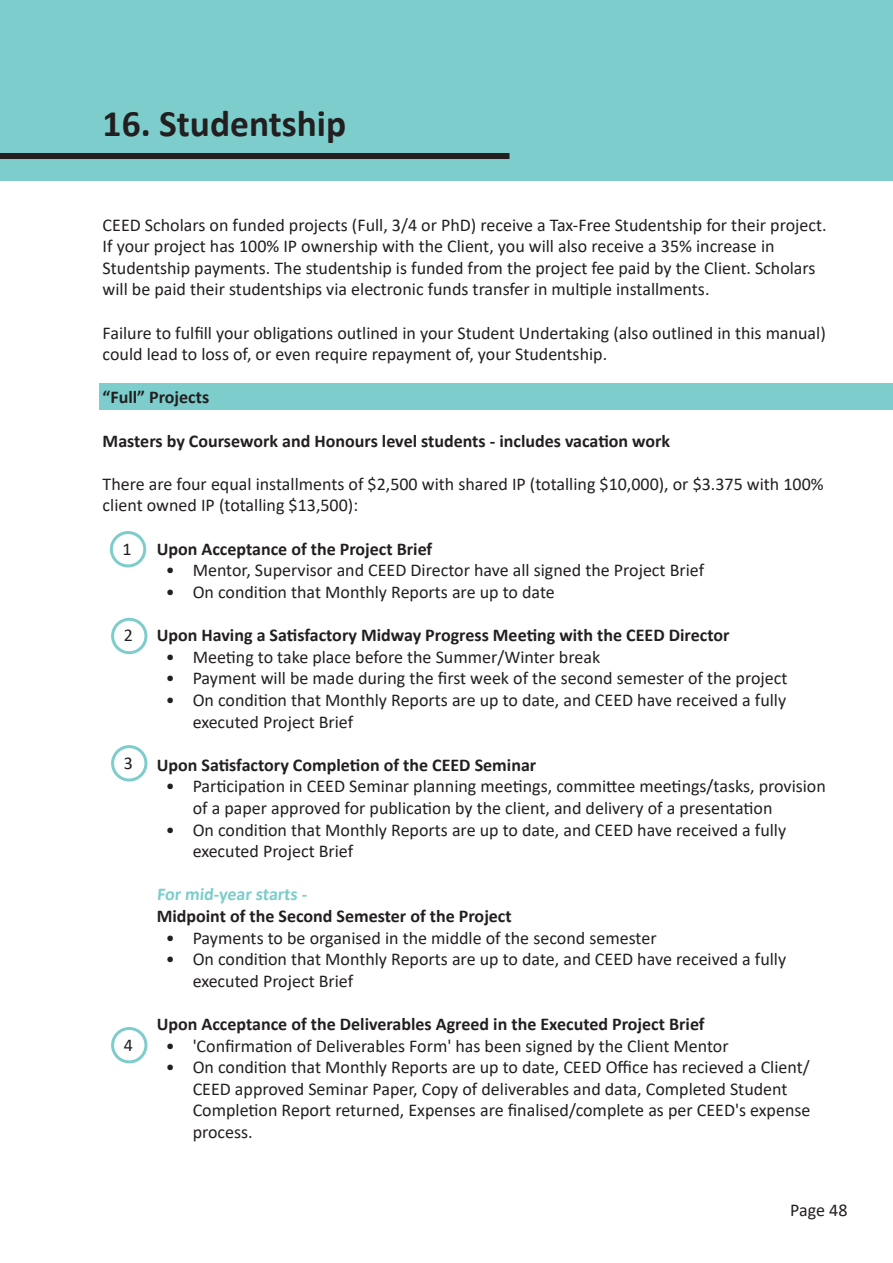
<style>
.page{position:relative;width:893px;height:1263px;background:#fff}
.page>*{position:absolute;margin:0;border:0;box-sizing:border-box;transform-origin:0 0}
.Heading_1{font:700 37.5px "Calibri";color:#231f20}
.t1{font:18px/21.6px "Calibri";color:#231f20}
.Numbered_Heading_Style_1{font:700 18px "Calibri";color:#231f20}
.Heading_3{font:700 18px "Calibri";color:#231f20}
.Numbered_Heading_Style_1-2{font:700 18px "Calibri";color:#7ccdcb}
</style>
<div class="page">
<div style="left:99px;top:383px;width:794px;height:26px;background:#7ccdcb"></div>
<div style="left:0;top:0;width:893px;height:180px;background:#7ccdcb"></div>
<div style="left:0;top:153px;width:509px;height:6px;background:#231f20"></div>
<div style="left:110px;top:531px;width:36px;height:36px;border:3px solid #7ccdcb;border-radius:50%"></div>
<div style="left:111px;top:618px;width:36px;height:36px;border:3px solid #7ccdcb;border-radius:50%"></div>
<div style="left:111px;top:745px;width:36px;height:36px;border:3px solid #7ccdcb;border-radius:50%"></div>
<div style="left:111px;top:1027px;width:36px;height:36px;border:3px solid #7ccdcb;border-radius:50%"></div>
<p class="Heading_1" style="left:103px;top:97px;width:245px">16. Studentship</p>
<p class="t1" style="left:103px;top:213px;width:725px">CEED Scholars on funded projects (Full, 3/4 or PhD) receive a Tax-Free Studentship for their project.<br>If your project has 100% IP ownership with the Client, you will also receive a 35% increase in Studentship payments. The studentship is funded from the project fee paid by the Client. Scholars will be paid their studentships via electronic funds transfer in multiple installments.</p>
<p class="t1" style="left:103px;top:321px;width:725px">Failure to fulfill your obligations outlined in your Student Undertaking (also outlined in this manual) could lead to loss of, or even require repayment of, your Studentship.</p>
<p class="Heading_3" style="left:103px;top:385px;width:108px">“Full” Projects</p>
<p class="Heading_3" style="left:103px;top:428px;width:569px">Masters by Coursework and Honours level students - includes vacation work</p>
<p class="t1" style="left:103px;top:473px;width:722px">There are four equal installments of $2,500 with shared IP (totalling $10,000), or $3.375 with 100% client owned IP (totalling $13,500):</p>
<p class="Numbered_Heading_Style_1" style="left:157px;top:536px;width:277px">Upon Acceptance of the Project Brief</p>
<p class="t1" style="left:166px;top:559px;width:540px">• Mentor, Supervisor and CEED Director have all signed the Project Brief</p>
<p class="t1" style="left:166px;top:581px;width:391px">• On condition that Monthly Reports are up to date</p>
<p class="Numbered_Heading_Style_1" style="left:157px;top:622px;width:574px">Upon Having a Satisfactory Midway Progress Meeting with the CEED Director</p>
<p class="t1" style="left:166px;top:645px;width:436px">• Meeting to take place before the Summer/Winter break</p>
<p class="t1" style="left:166px;top:667px;width:623px">• Payment will be made during the first week of the second semester of the project</p>
<p class="t1" style="left:193px;top:689px;width:595px;text-indent:-27px">• On condition that Monthly Reports are up to date, and CEED have received a fully executed Project Brief</p>
<p class="Numbered_Heading_Style_1" style="left:157px;top:752px;width:381px">Upon Satisfactory Completion of the CEED Seminar</p>
<p class="t1" style="left:193px;top:775px;width:635px;text-indent:-27px">• Participation in CEED Seminar planning meetings, committee meetings/tasks, provision of a paper approved for publication by the client, and delivery of a presentation</p>
<p class="t1" style="left:193px;top:818px;width:595px;text-indent:-27px">• On condition that Monthly Reports are up to date, and CEED have received a fully executed Project Brief</p>
<p class="Numbered_Heading_Style_1-2" style="left:157px;top:882px;width:154px">For mid-year starts -</p>
<p class="Numbered_Heading_Style_1" style="left:157px;top:903px;width:357px">Midpoint of the Second Semester of the Project</p>
<p class="t1" style="left:166px;top:926px;width:492px">• Payments to be organised in the middle of the second semester</p>
<p class="t1" style="left:193px;top:948px;width:595px;text-indent:-27px">• On condition that Monthly Reports are up to date, and CEED have received a fully executed Project Brief</p>
<p class="Numbered_Heading_Style_1" style="left:157px;top:1011px;width:549px">Upon Acceptance of the Deliverables Agreed in the Executed Project Brief</p>
<p class="t1" style="left:166px;top:1034px;width:564px">• 'Confirmation of Deliverables Form' has been signed by the Client Mentor</p>
<p class="t1" style="left:193px;top:1056px;width:619px;text-indent:-27px">• On condition that Monthly Reports are up to date, CEED Office has recieved a Client/ CEED approved Seminar Paper, Copy of deliverables and data, Completed Student Completion Report returned, Expenses are finalised/complete as per CEED's expense process.</p>
<p class="t1" style="left:123px;top:537px;width:11px">1</p>
<p class="t1" style="left:124px;top:624px;width:11px">2</p>
<p class="t1" style="left:124px;top:751px;width:11px">3</p>
<p class="t1" style="left:124px;top:1033px;width:11px">4</p>
<p class="t1" style="left:790px;top:1199px;width:59px">Page 48</p>
</div>
